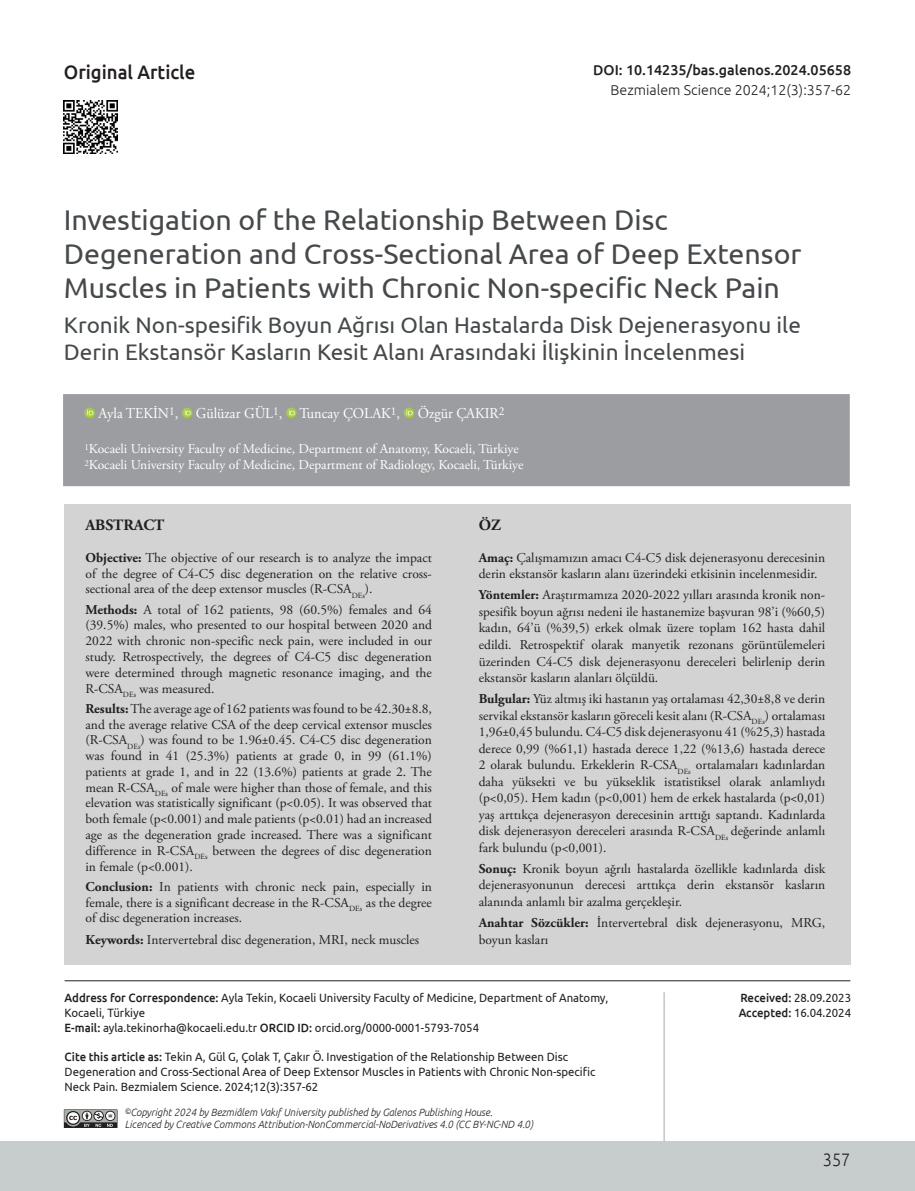
<style>
.page{position:relative;width:915px;height:1191px;background:#fff}
.page>*{position:absolute;margin:0;border:0;box-sizing:border-box;transform-origin:0 0}
.BASLIK{font:28.5px/34.2px "Ubuntu";color:#45494c}
._2__BASLIK{font:22.5px/27px "Ubuntu";color:#45494c}
.t1{font:500 19.5px "Ubuntu";color:#231f20;scale:.95 1}
.t2{font:300 18px "Ubuntu";color:#231f20;scale:.9 1}
.ABSTRACT_BASLIK{font:700 15.75px "Adobe Garamond Pro";color:#231f20}
.YAZARLAR{font:15px "Adobe Garamond Pro";color:#fff;scale:.95 1}
.DOİ{font:500 14.25px "Ubuntu";color:#231f20}
.SAYFA_ARA{font:300 14.25px "Ubuntu";color:#231f20}
.OZET{font:13.5px/15.8px "Adobe Garamond Pro";color:#231f20;text-align:justify}
.KURUM{font:13.5px "Adobe Garamond Pro";color:#fff}
.CITE_AS{font:12px/15px "Ubuntu";color:#231f20;scale:.95 1}
.t3{font:italic 300 10.5px/12px "Ubuntu";color:#231f20;scale:.95 1}
.s1{font-weight:700}
.s2{font-weight:500}
.s3{font-size:7.8px}
</style>
<div class="page">
<div style="left:0;top:1141px;width:914px;height:50px;background:#c7cccd"></div>
<svg style="left:64px;top:1109px;width:53px;height:19px"></svg>
<hr style="left:65px;top:980px;width:785px;height:1px;background:#231f20">
<hr style="left:663px;top:992px;width:1px;height:149px;background:#c7cccd">
<img style="left:64px;top:100px;width:53px;height:54px">
<div style="left:64px;top:504px;width:393px;height:460px;background:#d2d3d2"></div>
<div style="left:457px;top:504px;width:393px;height:460px;background:#d2d3d2"></div>
<div style="left:63px;top:394px;width:786px;height:92px;background:#9b9da1"></div>
<svg style="left:84px;top:407px;width:11px;height:11px"></svg>
<svg style="left:87px;top:409px;width:6px;height:6px"></svg>
<svg style="left:182px;top:407px;width:10px;height:11px"></svg>
<svg style="left:185px;top:409px;width:6px;height:6px"></svg>
<svg style="left:286px;top:407px;width:10px;height:11px"></svg>
<svg style="left:289px;top:409px;width:6px;height:6px"></svg>
<svg style="left:403px;top:407px;width:11px;height:11px"></svg>
<svg style="left:406px;top:409px;width:6px;height:6px"></svg>
<h3 class="t1" style="left:64px;top:60px;width:140px">Original Article</h3>
<p class="DOİ" style="left:593px;top:61px;width:259px">DOI: 10.14235/bas.galenos.2024.05658</p>
<p class="SAYFA_ARA" style="left:610px;top:81px;width:242px">Bezmialem Science 2024;12(3):357-62</p>
<p class="BASLIK" style="left:64px;top:201px;width:739px">Investigation of the Relationship Between Disc<br>Degeneration and Cross-Sectional Area of Deep Extensor<br>Muscles in Patients with Chronic Non-specific Neck Pain</p>
<p class="_2__BASLIK" style="left:64px;top:311px;width:738px">Kronik Non-spesifik Boyun Ağrısı Olan Hastalarda Disk Dejenerasyonu ile<br>Derin Ekstansör Kasların Kesit Alanı Arasındaki İlişkinin İncelenmesi</p>
<p class="YAZARLAR" style="left:98px;top:404px;width:429px">Ayla TEKİN<sup>1</sup>, Gülüzar GÜL<sup>1</sup>, Tuncay ÇOLAK<sup>1</sup>, Özgür ÇAKIR<sup>2</sup></p>
<p class="KURUM" style="left:84px;top:440px;width:436px"><sup>1</sup>Kocaeli University Faculty of Medicine, Department of Anatomy, Kocaeli, Türkiye</p>
<p class="KURUM" style="left:84px;top:457px;width:440px"><sup>2</sup>Kocaeli University Faculty of Medicine, Department of Radiology, Kocaeli, Türkiye</p>
<p class="ABSTRACT_BASLIK" style="left:85px;top:516px;width:80px">ABSTRACT</p>
<p class="OZET" style="left:85px;top:550px;width:348px"><span class="s1">Objective:</span> The objective of our research is to analyze the impact of the degree of C4-C5 disc degeneration on the relative cross&shy;sectional area of the deep extensor muscles (R-CSA<sub>DEs</sub>).</p>
<p class="OZET" style="left:85px;top:602px;width:348px"><span class="s1">Methods:</span> A total of 162 patients, 98 (60.5%) females and 64 (39.5%) males, who presented to our hospital between 2020 and 2022 with chronic non-specific neck pain, were included in our study. Retrospectively, the degrees of C4-C5 disc degeneration were determined through magnetic resonance imaging, and the R-CSA<sub>DEs</sub> was measured.</p>
<p class="OZET" style="left:85px;top:701px;width:348px"><span class="s1">Results:</span> The average age of 162 patients was found to be 42.30±8.8, and the average relative CSA of the deep cervical extensor muscles (R-CSA<sub>DEs</sub>) was found to be 1.96±0.45. C4-C5 disc degeneration was found in 41 (25.3%) patients at grade 0, in 99 (61.1%) patients at grade 1, and in 22 (13.6%) patients at grade 2. The mean R-CSA<sub>DEs</sub> of male were higher than those of female, and this elevation was statistically significant (p&lt;0.05). It was observed that both female (p&lt;0.001) and male patients (p&lt;0.01) had an increased age as the degeneration grade increased. There was a significant difference in R-CSA<sub>DEs</sub> between the degrees of disc degeneration in female (p&lt;0.001).</p>
<p class="OZET" style="left:85px;top:879px;width:348px"><span class="s1">Conclusion:</span> In patients with chronic neck pain, especially in female, there is a significant decrease in the R-CSA<sub>DEs</sub> as the degree of disc degeneration increases.</p>
<p class="OZET" style="left:85px;top:932px;width:335px"><span class="s1">Keywords:</span> Intervertebral disc degeneration, MRI, neck muscles</p>
<p class="ABSTRACT_BASLIK" style="left:478px;top:516px;width:24px">ÖZ</p>
<p class="OZET" style="left:478px;top:550px;width:348px;line-height:16.5px"><span class="s1">Amaç:</span> Çalışmamızın amacı C4-C5 disk dejenerasyonu derecesinin derin ekstansör kasların alanı üzerindeki etkisinin incelenmesidir.</p>
<p class="OZET" style="left:478px;top:587px;width:348px;line-height:16.5px"><span class="s1">Yöntemler:</span> Araştırmamıza 2020-2022 yılları arasında kronik non&shy;spesifik boyun ağrısı nedeni ile hastanemize başvuran 98’i (%60,5) kadın, 64’ü (%39,5) erkek olmak üzere toplam 162 hasta dahil edildi. Retrospektif olarak manyetik rezonans görüntülemeleri üzerinden C4-C5 disk dejenerasyonu dereceleri belirlenip derin ekstansör kasların alanları ölçüldü.</p>
<p class="OZET" style="left:478px;top:691px;width:348px;line-height:16.5px"><span class="s1">Bulgular:</span> Yüz altmış iki hastanın yaş ortalaması 42,30±8,8 ve derin servikal ekstansör kasların göreceli kesit alanı (R-CSA<sub>DEs</sub>) ortalaması 1,96±0,45 bulundu. C4-C5 disk dejenerasyonu 41 (%25,3) hastada derece 0,99 (%61,1) hastada derece 1,22 (%13,6) hastada derece 2 olarak bulundu. Erkeklerin R-CSA<sub>DEs</sub> ortalamaları kadınlardan daha yüksekti ve bu yükseklik istatistiksel olarak anlamlıydı (p&lt;0,05). Hem kadın (p&lt;0,001) hem de erkek hastalarda (p&lt;0,01) yaş arttıkça dejenerasyon derecesinin arttığı saptandı. Kadınlarda disk dejenerasyon dereceleri arasında R-CSA<sub>DEs</sub> değerinde anlamlı fark bulundu (p&lt;0,001).</p>
<p class="OZET" style="left:478px;top:861px;width:348px;line-height:16.5px"><span class="s1">Sonuç:</span> Kronik boyun ağrılı hastalarda özellikle kadınlarda disk dejenerasyonunun derecesi arttıkça derin ekstansör kasların alanında anlamlı bir azalma gerçekleşir.</p>
<p class="OZET" style="left:478px;top:915px;width:348px;line-height:16.5px"><span class="s1">Anahtar Sözcükler:</span> İntervertebral disk dejenerasyonu, MRG, boyun kasları</p>
<p class="CITE_AS" style="left:65px;top:989px;width:573px"><span class="s2">Address for Correspondence:</span> Ayla Tekin, Kocaeli University Faculty of Medicine, Department of Anatomy,<br>Kocaeli, Türkiye</p>
<p class="CITE_AS" style="left:65px;top:1020px;width:437px"><span class="s2">E-mail:</span> ayla.tekinorha@kocaeli.edu.tr <span class="s2">ORCID ID:</span> orcid.org/0000-0001-5793-7054</p>
<p class="CITE_AS" style="left:65px;top:1049px;width:560px"><span class="s2">Cite this article as:</span> Tekin A, Gül G, Çolak T, Çakır Ö. Investigation of the Relationship Between Disc<br>Degeneration and Cross-Sectional Area of Deep Extensor Muscles in Patients with Chronic Non-specific<br>Neck Pain. Bezmialem Science. 2024;12(3):357-62</p>
<p class="t3" style="left:125px;top:1106px;width:431px"><span class="s3">©</span>Copyright 2024 by Bezmiâlem Vakıf University published by Galenos Publishing House.<br>Licenced by Creative Commons Attribution-NonCommercial-NoDerivatives 4.0 (CC BY-NC-ND 4.0)</p>
<p class="CITE_AS" style="left:740px;top:989px;width:118px"><span class="s2">Received:</span> 28.09.2023</p>
<p class="CITE_AS" style="left:738px;top:1005px;width:120px"><span class="s2">Accepted:</span> 16.04.2024</p>
<h3 class="t2" style="left:822px;top:1148px;width:32px">357</h3>
</div>
